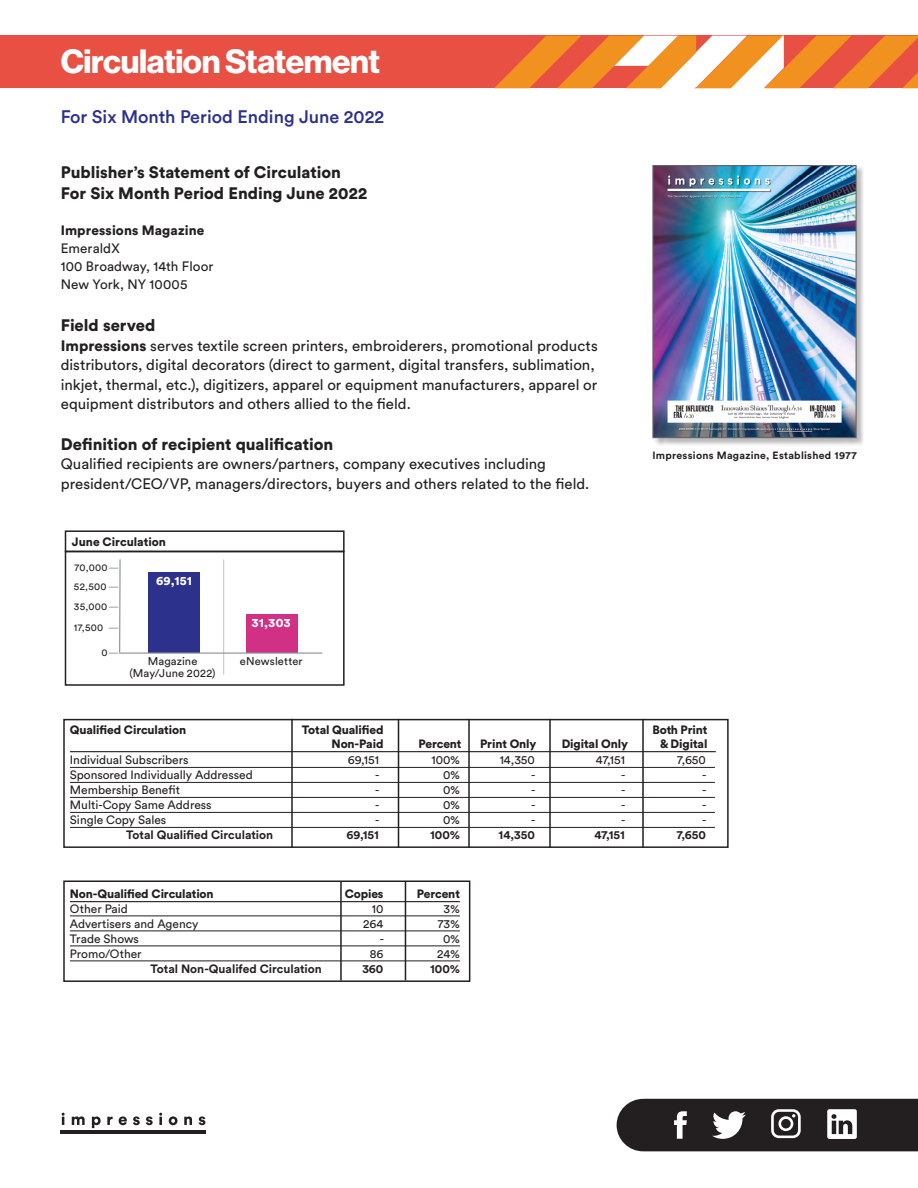
<style>
.page{position:relative;width:918px;height:1188px;background:#fff}
.page>*{position:absolute;margin:0;border:0;box-sizing:border-box;transform-origin:0 0}
.t1{font:33px "N Haas Grotesk DS Pro 75 Bd";letter-spacing:-.01em;color:#fff}
.t2{font:500 18px "Circular Std";color:#2c318c}
.t3{font:900 16.5px/21px "Circular Std";color:#231f20}
.t4{font:15px/19.5px "Circular Std";color:#231f20}
.t5{font:13.5px/18px "Circular Std";letter-spacing:.005em;color:#231f20}
.t6{font:900 13.5px "Circular Std";letter-spacing:.01em;color:#231f20}
.t7{font:900 12.3px "Circular Std";letter-spacing:.025em;color:#fff}
.t8{font:12px "Circular Std";color:#231f20}
.t9{font:900 12px "Circular Std";letter-spacing:-.01em;color:#231f20}
.t10{font:700 12px "Circular Std";color:#231f20}
.t11{font:11.1px/12px "Circular Std";letter-spacing:.015em;color:#231f20;text-align:center}
.t12{font:700 10.5px "Circular Std";letter-spacing:.025em;color:#231f20}
.t13{font:9.9px/19.5px "Circular Std";letter-spacing:.03em;color:#231f20;text-align:justify}
.s1{font-weight:900}
.s2{color:#8f95a1}
</style>
<div class="page">
<svg style="left:617px;top:1099px;width:301px;height:52px;background:#3f3c3d"></svg>
<svg style="left:62px;top:1113px;width:143px;height:15px"></svg>
<hr style="left:61px;top:1131px;width:145px;height:3px;background:#231f20">
<div style="left:0;top:36px;width:918px;height:52px;background:#e75043"></div>
<svg style="left:494px;top:36px;width:424px;height:52px"></svg>
<div style="left:654px;top:166px;width:211px;height:280px;background:#231f20;opacity:.3"></div>
<img style="left:654px;top:167px;width:201px;height:269px">
<div style="left:652px;top:165px;width:205px;height:273px;border:1px solid #636466"></div>
<div style="left:63px;top:719px;width:666px;height:129px;border:2px solid #231f20"></div>
<hr style="left:291px;top:719px;width:2px;height:129px;background:#231f20">
<hr style="left:398px;top:719px;width:1px;height:129px;background:#231f20">
<hr style="left:468px;top:719px;width:2px;height:129px;background:#231f20">
<hr style="left:549px;top:719px;width:2px;height:129px;background:#231f20">
<hr style="left:642px;top:719px;width:2px;height:129px;background:#231f20">
<hr style="left:70px;top:751px;width:646px;height:1px;background:#231f20">
<hr style="left:70px;top:767px;width:645px;height:1px;background:#231f20">
<hr style="left:70px;top:782px;width:645px;height:1px;background:#231f20">
<hr style="left:70px;top:797px;width:645px;height:1px;background:#231f20">
<hr style="left:70px;top:812px;width:645px;height:1px;background:#231f20">
<hr style="left:70px;top:827px;width:645px;height:1px;background:#231f20">
<div style="left:63px;top:881px;width:407px;height:101px;border:2px solid #231f20"></div>
<hr style="left:340px;top:881px;width:2px;height:99px;background:#231f20">
<hr style="left:405px;top:881px;width:1px;height:99px;background:#231f20">
<hr style="left:70px;top:901px;width:390px;height:1px;background:#231f20">
<hr style="left:70px;top:916px;width:390px;height:1px;background:#231f20">
<hr style="left:70px;top:931px;width:390px;height:1px;background:#231f20">
<hr style="left:70px;top:946px;width:390px;height:1px;background:#231f20">
<hr style="left:70px;top:961px;width:390px;height:1px;background:#231f20">
<hr style="left:119px;top:559px;width:2px;height:93px;background:#8f95a1">
<div style="left:149px;top:572px;width:51px;height:81px;background:#2c318c"></div>
<div style="left:246px;top:614px;width:51px;height:38px;background:#d23085"></div>
<hr style="left:223px;top:559px;width:1px;height:116px;background:#c1c3c9">
<hr style="left:119px;top:652px;width:203px;height:2px;background:#8f95a1">
<div style="left:65px;top:551px;width:280px;height:135px;border:2px solid #231f20"></div>
<div style="left:65px;top:530px;width:280px;height:22px;border:2px solid #231f20"></div>
<h1 class="t1" style="left:61px;top:42px;width:321px">Circulation Statement</h1>
<p class="t2" style="left:61px;top:105px;width:325px">For Six Month Period Ending June 2022</p>
<p class="t3" style="left:61px;top:162px;width:308px">Publisher’s Statement of Circulation<br>For Six Month Period Ending June 2022</p>
<p class="t6" style="left:61px;top:222px;width:145px">Impressions Magazine</p>
<p class="t5" style="left:61px;top:239px;width:154px">EmeraldX<br>100 Broadway, 14th Floor<br>New York, NY 10005</p>
<p class="t3" style="left:61px;top:315px;width:96px">Field served</p>
<p class="t4" style="left:61px;top:336px;width:539px"><span class="s1">Impressions</span> serves textile screen printers, embroiderers, promotional products distributors, digital decorators (direct to garment, digital transfers, sublimation, inkjet, thermal, etc.), digitizers, apparel or equipment manufacturers, apparel or equipment distributors and others allied to the field.</p>
<p class="t3" style="left:61px;top:433px;width:274px">Definition of recipient qualification</p>
<p class="t4" style="left:61px;top:454px;width:530px">Qualified recipients are owners/partners, company executives including president/CEO/VP, managers/directors, buyers and others related to the field.</p>
<p class="t9" style="left:72px;top:534px;width:96px">June Circulation</p>
<p class="t13" style="left:74px;top:557px;width:47px">70,000<span class="s2">— </span>52,500<span class="s2">— </span>35,000<span class="s2">—</span></p>
<p class="t13" style="left:74px;top:617px;width:47px">17,500 <span class="s2">—</span></p>
<p class="t13" style="left:102px;top:643px;width:19px">0<span class="s2">—</span></p>
<p class="t7" style="left:156px;top:573px;width:37px">69,151</p>
<p class="t7" style="left:252px;top:614px;width:40px">31,303</p>
<p class="t11" style="left:129px;top:655px;width:88px">Magazine (May/June 2022)</p>
<p class="t11" style="left:240px;top:655px;width:64px">eNewsletter</p>
<p class="t12" style="left:652px;top:448px;width:206px">Impressions Magazine, Established 1977</p>
<p class="t9" style="left:70px;top:722px;width:118px">Qualified Circulation</p>
<p class="t9" style="left:302px;top:722px;width:83px">Total Qualified</p>
<p class="t9" style="left:652px;top:722px;width:57px">Both Print</p>
<p class="t9" style="left:332px;top:736px;width:53px">Non-Paid</p>
<p class="t9" style="left:419px;top:736px;width:44px">Percent</p>
<p class="t9" style="left:480px;top:736px;width:58px">Print Only</p>
<p class="t9" style="left:562px;top:736px;width:68px">Digital Only</p>
<p class="t9" style="left:660px;top:736px;width:49px">&amp; Digital</p>
<p class="t8" style="left:70px;top:753px;width:120px">Individual Subscribers</p>
<p class="t8" style="left:348px;top:753px;width:33px">69,151</p>
<p class="t8" style="left:431px;top:753px;width:30px">100%</p>
<p class="t8" style="left:500px;top:753px;width:37px">14,350</p>
<p class="t8" style="left:596px;top:753px;width:31px">47,151</p>
<p class="t8" style="left:677px;top:753px;width:30px">7,650</p>
<p class="t8" style="left:70px;top:768px;width:184px">Sponsored Individually Addressed</p>
<p class="t8" style="left:375px;top:768px;width:6px">-</p>
<p class="t8" style="left:443px;top:768px;width:18px">0%</p>
<p class="t8" style="left:531px;top:768px;width:6px">-</p>
<p class="t8" style="left:621px;top:768px;width:6px">-</p>
<p class="t8" style="left:702px;top:768px;width:6px">-</p>
<p class="t8" style="left:70px;top:783px;width:112px">Membership Benefit</p>
<p class="t8" style="left:375px;top:783px;width:6px">-</p>
<p class="t8" style="left:443px;top:783px;width:18px">0%</p>
<p class="t8" style="left:531px;top:783px;width:6px">-</p>
<p class="t8" style="left:621px;top:783px;width:6px">-</p>
<p class="t8" style="left:702px;top:783px;width:6px">-</p>
<p class="t8" style="left:70px;top:798px;width:143px">Multi-Copy Same Address</p>
<p class="t8" style="left:375px;top:798px;width:6px">-</p>
<p class="t8" style="left:443px;top:798px;width:18px">0%</p>
<p class="t8" style="left:531px;top:798px;width:6px">-</p>
<p class="t8" style="left:621px;top:798px;width:6px">-</p>
<p class="t8" style="left:702px;top:798px;width:6px">-</p>
<p class="t8" style="left:70px;top:813px;width:98px">Single Copy Sales</p>
<p class="t8" style="left:375px;top:813px;width:6px">-</p>
<p class="t8" style="left:443px;top:813px;width:18px">0%</p>
<p class="t8" style="left:531px;top:813px;width:6px">-</p>
<p class="t8" style="left:621px;top:813px;width:6px">-</p>
<p class="t8" style="left:702px;top:813px;width:6px">-</p>
<p class="t10" style="left:126px;top:827px;width:149px">Total Qualified Circulation</p>
<p class="t10" style="left:347px;top:827px;width:34px">69,151</p>
<p class="t10" style="left:430px;top:827px;width:31px">100%</p>
<p class="t10" style="left:499px;top:827px;width:38px">14,350</p>
<p class="t10" style="left:594px;top:827px;width:32px">47,151</p>
<p class="t10" style="left:677px;top:827px;width:31px">7,650</p>
<p class="t9" style="left:70px;top:886px;width:145px">Non-Qualified Circulation</p>
<p class="t9" style="left:345px;top:886px;width:40px">Copies</p>
<p class="t9" style="left:417px;top:886px;width:44px">Percent</p>
<p class="t8" style="left:70px;top:901px;width:60px">Other Paid</p>
<p class="t8" style="left:372px;top:901px;width:13px">10</p>
<p class="t8" style="left:444px;top:901px;width:18px">3%</p>
<p class="t8" style="left:70px;top:916px;width:130px">Advertisers and Agency</p>
<p class="t8" style="left:363px;top:916px;width:22px">264</p>
<p class="t8" style="left:438px;top:916px;width:24px">73%</p>
<p class="t8" style="left:70px;top:931px;width:71px">Trade Shows</p>
<p class="t8" style="left:380px;top:931px;width:6px">-</p>
<p class="t8" style="left:443px;top:931px;width:18px">0%</p>
<p class="t8" style="left:70px;top:946px;width:73px">Promo/Other</p>
<p class="t8" style="left:370px;top:946px;width:15px">86</p>
<p class="t8" style="left:437px;top:946px;width:24px">24%</p>
<p class="t10" style="left:151px;top:961px;width:173px">Total Non-Qualifed Circulation</p>
<p class="t10" style="left:362px;top:961px;width:23px">360</p>
<p class="t10" style="left:430px;top:961px;width:31px">100%</p>
</div>
